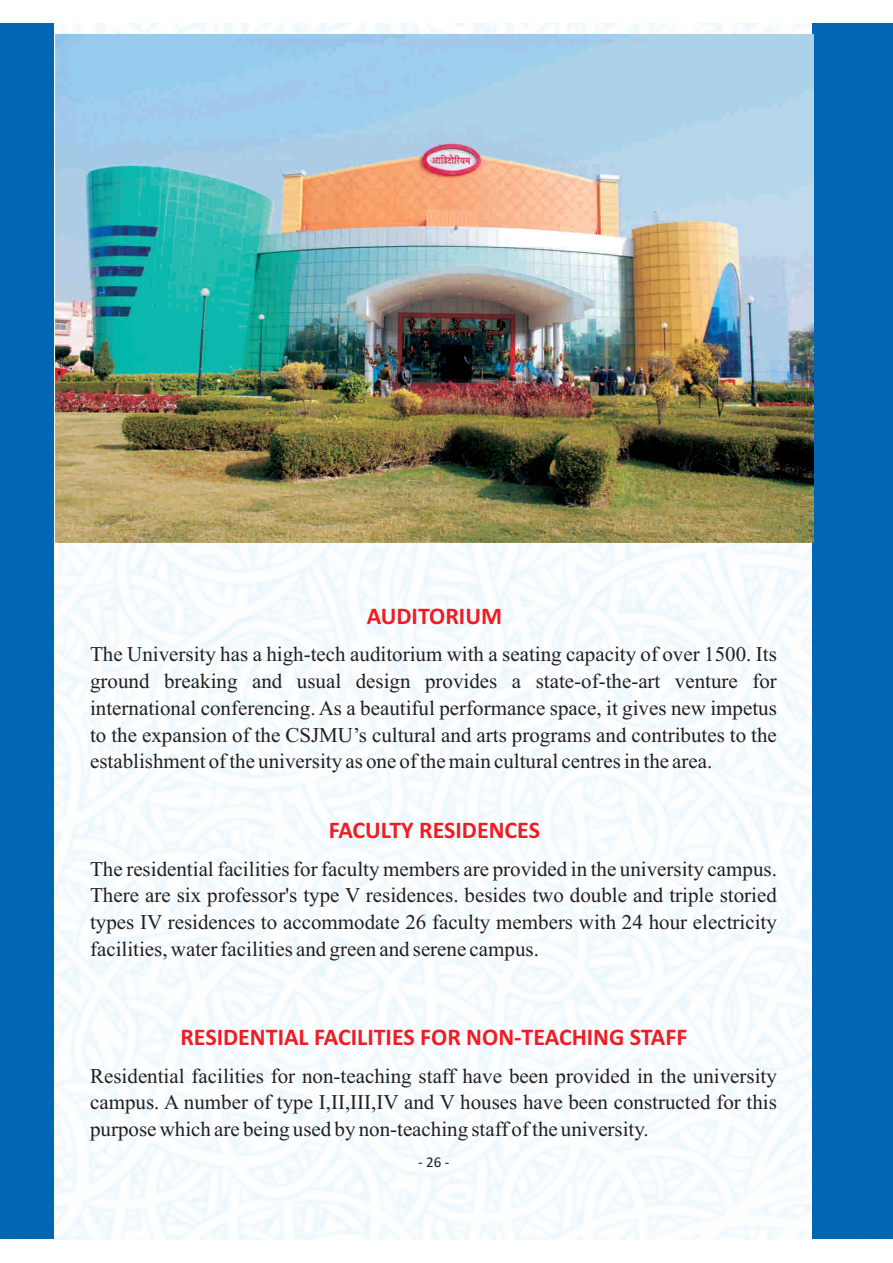
<style>
.page{position:relative;width:893px;height:1263px;background:#fff}
.page>*{position:absolute;margin:0;border:0;box-sizing:border-box;transform-origin:0 0}
.t1{font:700 24px "Calibri";color:#ee1d23}
.t2{font:21px/26.7px "Times New Roman";color:#231f20;text-align:justify}
.t3{font:15px "Calibri";color:#231f20}
</style>
<div class="page">
<img style="left:54px;top:24px;width:758px;height:1215px">
<div style="left:0;top:24px;width:54px;height:1215px;background:#0166b3"></div>
<div style="left:812px;top:24px;width:81px;height:1215px;background:#0166b3"></div>
<img style="left:55px;top:35px;width:758px;height:507px">
<p class="t1" style="left:367px;top:606px;width:137px">AUDITORIUM</p>
<p class="t2" style="left:90px;top:643px;width:688px">The University has a high-tech auditorium with a seating capacity of over 1500. Its ground breaking and usual design provides a state-of-the-art venture for international conferencing. As a beautiful performance space, it gives new impetus to the expansion of the CSJMU’s cultural and arts programs and contributes to the establishment of the university as one of the main cultural centres in the area.</p>
<p class="t1" style="left:329px;top:820px;width:213px">FACULTY RESIDENCES</p>
<p class="t2" style="left:90px;top:857px;width:688px">The residential facilities for faculty members are provided in the university campus.<br>There are six professor's type V residences. besides two double and triple storied types IV residences to accommodate 26 faculty members with 24 hour electricity facilities, water facilities and green and serene campus.</p>
<p class="t1" style="left:180px;top:1027px;width:509px">RESIDENTIAL FACILITIES FOR NON-TEACHING STAFF</p>
<p class="t2" style="left:90px;top:1064px;width:688px">Residential facilities for non-teaching staff have been provided in the university campus. A number of type I,II,III,IV and V houses have been constructed for this purpose which are being used by non-teaching staff of the university.</p>
<p class="t3" style="left:418px;top:1156px;width:33px">- 26 -</p>
</div>
